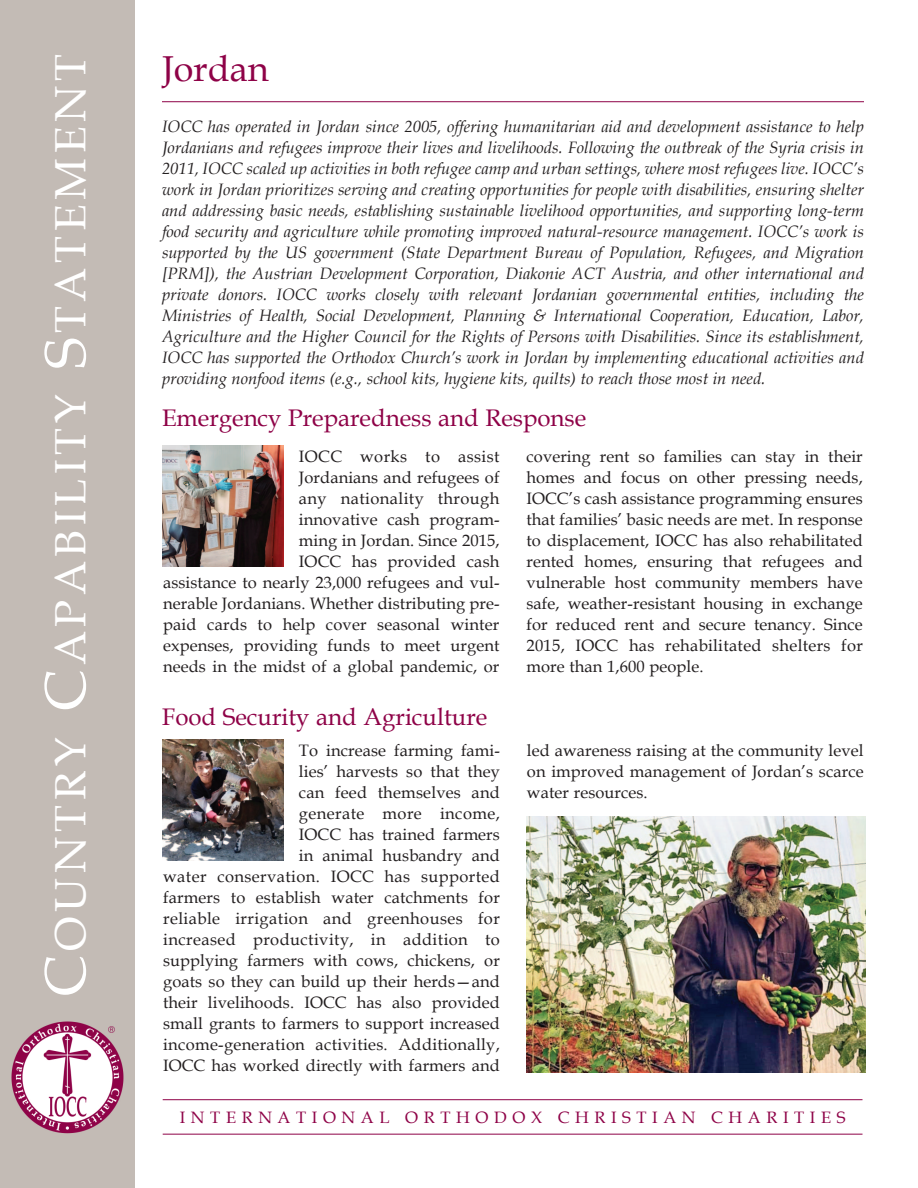
<style>
.page{position:relative;width:918px;height:1188px;background:#fff}
.page>*{position:absolute;margin:0;border:0;box-sizing:border-box;transform-origin:0 0}
.t1{font:43.8px "Book Antiqua";letter-spacing:.105em;color:#fff}
.t2{font:36px "Book Antiqua";color:#8e0247}
.t3{font:24px "Book Antiqua";color:#8e0247}
.t4{font:16.5px/21px "Book Antiqua";letter-spacing:.005em;color:#231f20;text-align:right}
.t5{font:italic 16.5px/21px "Book Antiqua";color:#231f20;text-align:justify}
.t6{font:16.5px "Book Antiqua";letter-spacing:.34em;color:#8e0247}
.s1{font-size:58.5px}
</style>
<div class="page">
<hr style="left:162px;top:101px;width:702px;height:1px;background:#8e0247">
<div style="left:0;top:0;width:135px;height:1188px;background:#c3bbb5"></div>
<img style="left:11px;top:1021px;width:113px;height:113px">
<hr style="left:163px;top:1099px;width:700px;height:1px;background:#8e0247">
<hr style="left:163px;top:1134px;width:700px;height:1px;background:#8e0247">
<img style="left:527px;top:817px;width:338px;height:255px">
<img style="left:162px;top:446px;width:122px;height:121px">
<img style="left:162px;top:739px;width:122px;height:122px">
<h1 class="t1" style="left:45px;top:997px;width:945px;rotate:-90deg"><span class="s1">C</span>OUNTRY <span class="s1">C</span>APABILITY <span class="s1">S</span>TATEMENT</h1>
<h2 class="t2" style="left:162px;top:47px;width:108px">Jordan</h2>
<p class="t5" style="left:162px;top:116px;width:704px">IOCC has operated in Jordan since 2005, offering humanitarian aid and development assistance to help Jordanians and refugees improve their lives and livelihoods. Following the outbreak of the Syria crisis in 2011, IOCC scaled up activities in both refugee camp and urban settings, where most refugees live. IOCC’s work in Jordan prioritizes serving and creating opportunities for people with disabilities, ensuring shelter and addressing basic needs, establishing sustainable livelihood opportunities, and supporting long-term food security and agriculture while promoting improved natural-resource management. IOCC’s work is supported by the US government (State Department Bureau of Population, Refugees, and Migration [PRM]), the Austrian Development Corporation, Diakonie ACT Austria, and other international and private donors. IOCC works closely with relevant Jordanian governmental entities, including the Ministries of Health, Social Development, Planning &amp; International Cooperation, Education, Labor, Agriculture and the Higher Council for the Rights of Persons with Disabilities. Since its establishment, IOCC has supported the Orthodox Church’s work in Jordan by implementing educational activities and providing nonfood items (e.g., school kits, hygiene kits, quilts) to reach those most in need.</p>
<h3 class="t3" style="left:162px;top:404px;width:426px">Emergency Preparedness and Response</h3>
<p class="t4" style="left:163px;top:446px;width:338px">IOCC works to assist<br>Jordanians and refugees of<br>any nationality through<br>innovative cash program-<br>ming in Jordan. Since 2015,<br>IOCC has provided cash<br>assistance to nearly 23,000 refugees and vul&shy;nerable Jordanians. Whether distributing pre&shy;paid cards to help cover seasonal winter expenses, providing funds to meet urgent needs in the midst of a global pandemic, or</p>
<p class="t4" style="left:527px;top:446px;width:338px;text-align:justify">covering rent so families can stay in their homes and focus on other pressing needs, IOCC’s cash assistance programming ensures that families’ basic needs are met. In response to displacement, IOCC has also rehabilitated rented homes, ensuring that refugees and vulnerable host community members have safe, weather-resistant housing in exchange for reduced rent and secure tenancy. Since 2015, IOCC has rehabilitated shelters for more than 1,600 people.</p>
<h3 class="t3" style="left:162px;top:703px;width:327px">Food Security and Agriculture</h3>
<p class="t4" style="left:163px;top:740px;width:338px">To increase farming fami-<br>lies’ harvests so that they<br>can feed themselves and<br>generate more income,<br>IOCC has trained farmers<br>in animal husbandry and<br>water conservation. IOCC has supported farmers to establish water catchments for reliable irrigation and greenhouses for increased productivity, in addition to supplying farmers with cows, chickens, or goats so they can build up their herds—and their livelihoods. IOCC has also provided small grants to farmers to support increased income-generation activities. Additionally, IOCC has worked directly with farmers and</p>
<p class="t4" style="left:527px;top:740px;width:338px;text-align:justify">led awareness raising at the community level on improved management of Jordan’s scarce water resources.</p>
<p class="t6" style="left:180px;top:1108px;width:667px">INTERNATIONAL ORTHODOX CHRISTIAN CHARITIES</p>
</div>
